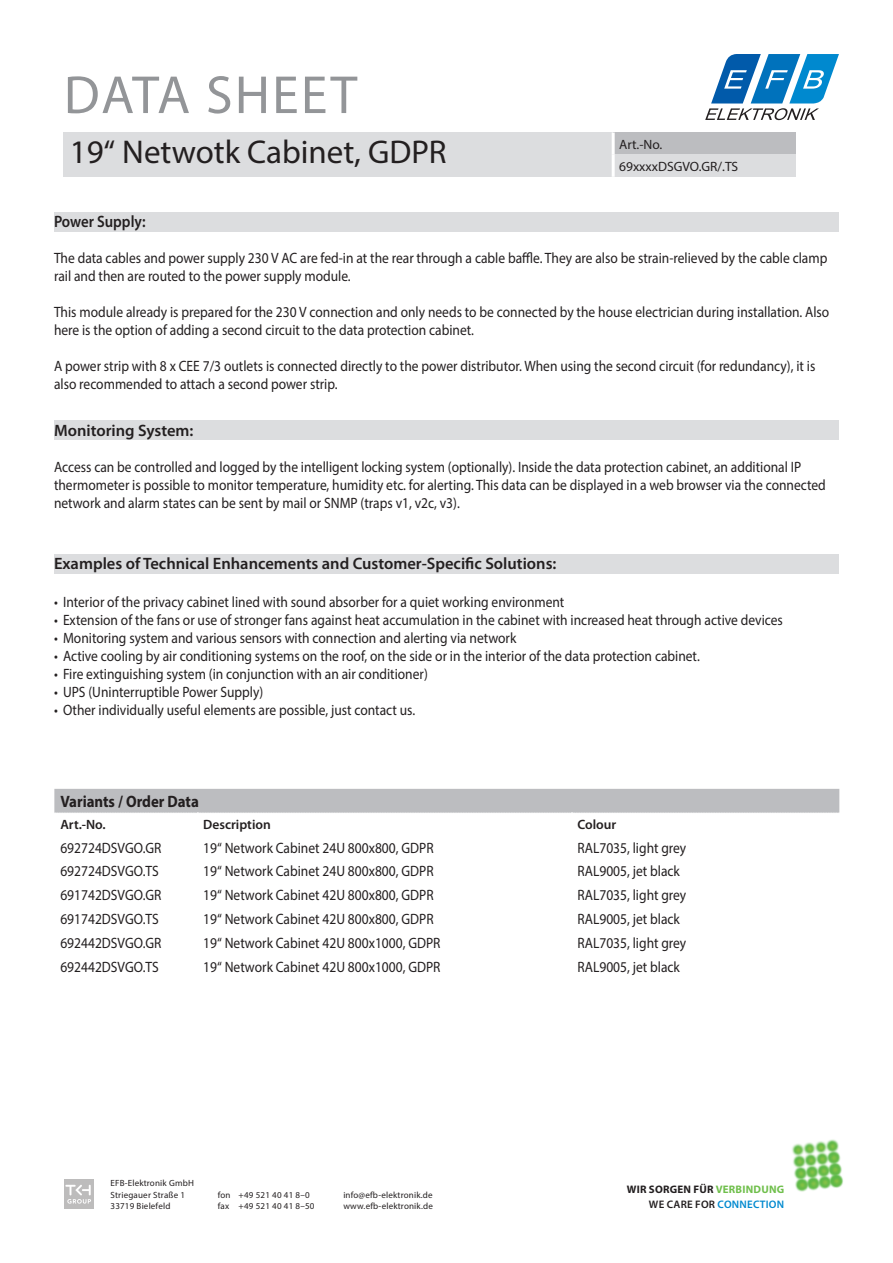
<style>
.page{position:relative;width:893px;height:1263px;background:#fff}
.page>*{position:absolute;margin:0;border:0;box-sizing:border-box;transform-origin:0 0}
.t1{font:54px "Myriad Pro";letter-spacing:.04em;color:#939598}
.t2{font:33px "Myriad Pro";color:#231f20}
.t3{font:600 16.5px "Myriad Pro";color:#231f20}
.t4{font:700 16.5px "Myriad Pro";color:#231f20;scale:.9 1}
.t5{font:600 16.5px "Myriad Pro";color:#231f20;scale:.9 1}
.t6{font:15px/18px "Myriad Pro";color:#231f20;scale:.9 1}
.t7{font:13.5px/22.2px "Myriad Pro";color:#231f20}
.t8{font:600 13.5px "Myriad Pro";color:#231f20}
.t9{font:700 10.95px/14.2px "Myriad Pro";letter-spacing:.02em;color:#231f20;text-align:right}
.t10{font:9px/11.2px "Myriad Pro";letter-spacing:.02em;color:#231f20}
.s1{color:#70bf4c}
.s2{font-weight:600}
.s3{font-weight:600;color:#0089cf}
</style>
<div class="page">
<div style="left:54px;top:212px;width:785px;height:20px;background:#dcdddf"></div>
<div style="left:54px;top:420px;width:785px;height:20px;background:#dcdddf"></div>
<div style="left:54px;top:554px;width:785px;height:20px;background:#dcdddf"></div>
<img style="left:792px;top:1139px;width:51px;height:53px">
<svg style="left:64px;top:1179px;width:30px;height:30px"></svg>
<div style="left:64px;top:133px;width:549px;height:44px;background:#dcdddf"></div>
<div style="left:613px;top:133px;width:182px;height:22px;background:#bcbdc0"></div>
<div style="left:613px;top:155px;width:182px;height:22px;background:#dcdddf"></div>
<hr style="left:612px;top:133px;width:3px;height:22px;background:#fff">
<hr style="left:612px;top:155px;width:3px;height:22px;background:#fff">
<svg style="left:705px;top:54px;width:134px;height:66px"></svg>
<div style="left:54px;top:789px;width:786px;height:24px;background:#bcbdc0"></div>
<h1 class="t1" style="left:64px;top:62px;width:295px">DATA SHEET</h1>
<h2 class="t2" style="left:70px;top:132px;width:378px">19“ Netwotk Cabinet, GDPR</h2>
<p class="t7" style="left:619px;top:133px;width:121px">Art.-No.<br>69xxxxDSGVO.GR/.TS</p>
<p class="t5" style="left:54px;top:211px;width:103px">Power Supply:</p>
<p class="t6" style="left:54px;top:249px;width:861px">The data cables and power supply 230 V AC are fed-in at the rear through a cable baffle. They are also be strain-relieved by the cable clamp rail and then are routed to the power supply module.</p>
<p class="t6" style="left:54px;top:303px;width:863px">This module already is prepared for the 230 V connection and only needs to be connected by the house electrician during installation. Also here is the option of adding a second circuit to the data protection cabinet.</p>
<p class="t6" style="left:54px;top:357px;width:847px">A power strip with 8 x CEE 7/3 outlets is connected directly to the power distributor. When using the second circuit (for redundancy), it is also recommended to attach a second power strip.</p>
<p class="t3" style="left:54px;top:419px;width:141px">Monitoring System:</p>
<p class="t6" style="left:54px;top:457px;width:859px">Access can be controlled and logged by the intelligent locking system (optionally). Inside the data protection cabinet, an additional IP thermometer is possible to monitor temperature, humidity etc. for alerting. This data can be displayed in a web browser via the connected network and alarm states can be sent by mail or SNMP (traps v1, v2c, v3).</p>
<p class="t3" style="left:54px;top:553px;width:504px">Examples of Technical Enhancements and Customer-Specific Solutions:</p>
<p class="t6" style="left:54px;top:593px;width:569px">• Interior of the privacy cabinet lined with sound absorber for a quiet working environment</p>
<p class="t6" style="left:54px;top:611px;width:811px">• Extension of the fans or use of stronger fans against heat accumulation in the cabinet with increased heat through active devices</p>
<p class="t6" style="left:54px;top:629px;width:515px">• Monitoring system and various sensors with connection and alerting via network</p>
<p class="t6" style="left:54px;top:647px;width:719px">• Active cooling by air conditioning systems on the roof, on the side or in the interior of the data protection cabinet.</p>
<p class="t6" style="left:54px;top:665px;width:417px">• Fire extinguishing system (in conjunction with an air conditioner)</p>
<p class="t6" style="left:54px;top:683px;width:234px">• UPS (Uninterruptible Power Supply)</p>
<p class="t6" style="left:54px;top:701px;width:403px">• Other individually useful elements are possible, just contact us.</p>
<p class="t4" style="left:60px;top:791px;width:155px">Variants / Order Data</p>
<p class="t8" style="left:60px;top:816px;width:47px">Art.-No.</p>
<p class="t8" style="left:203px;top:816px;width:69px">Description</p>
<p class="t8" style="left:577px;top:816px;width:40px">Colour</p>
<p class="t6" style="left:60px;top:838px;width:114px">692724DSVGO.GR</p>
<p class="t6" style="left:203px;top:838px;width:257px">19“ Network Cabinet 24U 800x800, GDPR</p>
<p class="t6" style="left:577px;top:838px;width:122px">RAL7035, light grey</p>
<p class="t6" style="left:60px;top:861px;width:111px">692724DSVGO.TS</p>
<p class="t6" style="left:203px;top:861px;width:257px">19“ Network Cabinet 24U 800x800, GDPR</p>
<p class="t6" style="left:577px;top:861px;width:115px">RAL9005, jet black</p>
<p class="t6" style="left:60px;top:886px;width:114px">691742DSVGO.GR</p>
<p class="t6" style="left:203px;top:886px;width:257px">19“ Network Cabinet 42U 800x800, GDPR</p>
<p class="t6" style="left:577px;top:886px;width:122px">RAL7035, light grey</p>
<p class="t6" style="left:60px;top:910px;width:111px">691742DSVGO.TS</p>
<p class="t6" style="left:203px;top:910px;width:257px">19“ Network Cabinet 42U 800x800, GDPR</p>
<p class="t6" style="left:577px;top:910px;width:115px">RAL9005, jet black</p>
<p class="t6" style="left:60px;top:934px;width:114px">692442DSVGO.GR</p>
<p class="t6" style="left:203px;top:934px;width:265px">19“ Network Cabinet 42U 800x1000, GDPR</p>
<p class="t6" style="left:577px;top:934px;width:122px">RAL7035, light grey</p>
<p class="t6" style="left:60px;top:958px;width:111px">692442DSVGO.TS</p>
<p class="t6" style="left:203px;top:958px;width:265px">19“ Network Cabinet 42U 800x1000, GDPR</p>
<p class="t6" style="left:577px;top:958px;width:115px">RAL9005, jet black</p>
<p class="t10" style="left:111px;top:1178px;width:85px">EFB-Elektronik GmbH<br>Striegauer Straße 1<br>33719 Bielefeld</p>
<p class="t10" style="left:218px;top:1189px;width:98px">fon +49 521 40 41 8–0 fax +49 521 40 41 8–50</p>
<p class="t10" style="left:343px;top:1189px;width:91px">info@efb-elektronik.de www.efb-elektronik.de</p>
<p class="t9" style="left:627px;top:1182px;width:159px">WIR SORGEN FÜR <span class="s1">VERBINDUNG<br></span><span class="s2">WE CARE FOR</span> <span class="s3">CONNECTION</span></p>
</div>
